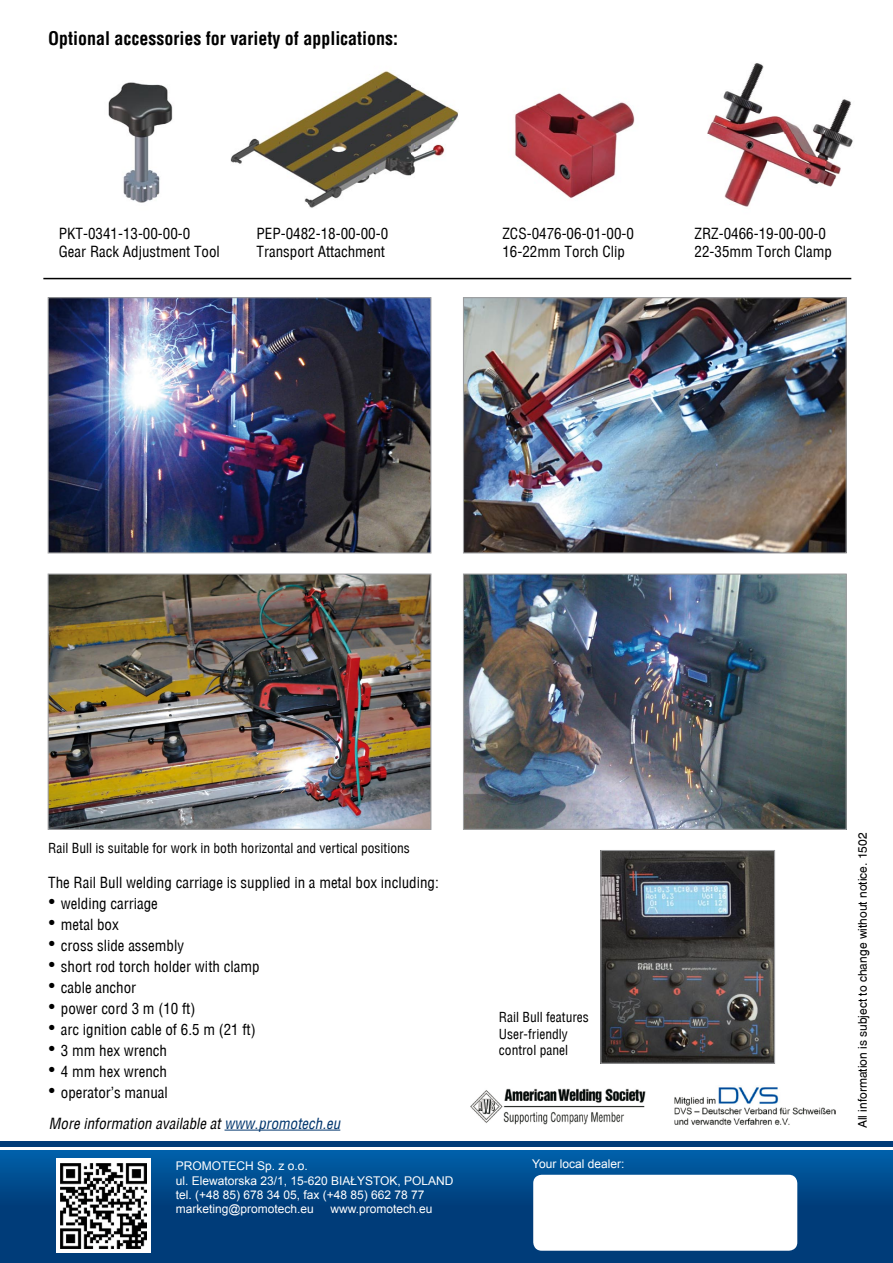
<style>
.page{position:relative;width:893px;height:1263px;background:#fff}
.page>*{position:absolute;margin:0;border:0;box-sizing:border-box;transform-origin:0 0}
.t1{font:21px/21px "Arial";color:#000;text-align:justify}
.t2{font:700 18px "Switzerland Condensed";color:#000}
.t3{font:15px/21px "Switzerland Condensed";color:#000}
.t4{font:italic 15px "Switzerland Condensed";color:#000}
.t5{font:13.5px/16.2px "Switzerland Condensed";color:#000}
.t6{font:12px/14.4px "Arial";color:#fff}
.t7{font:12px "Switzerland";color:#000}
.s1{color:#00356d}
</style>
<div class="page">
<img style="left:602px;top:852px;width:171px;height:210px">
<div style="left:600px;top:850px;width:175px;height:214px;border:1px solid #9c9d9f"></div>
<img style="left:470px;top:1088px;width:176px;height:37px">
<img style="left:674px;top:1087px;width:161px;height:38px">
<hr style="left:43px;top:278px;width:808px;height:1px;background:#000">
<img style="left:465px;top:575px;width:380px;height:253px">
<div style="left:463px;top:573px;width:384px;height:257px;border:1px solid #9c9d9f"></div>
<img style="left:50px;top:575px;width:379px;height:253px">
<div style="left:48px;top:573px;width:383px;height:257px;border:1px solid #9c9d9f"></div>
<img style="left:465px;top:299px;width:380px;height:252px">
<div style="left:463px;top:297px;width:384px;height:256px;border:1px solid #9c9d9f"></div>
<img style="left:50px;top:299px;width:379px;height:252px">
<div style="left:48px;top:297px;width:383px;height:256px;border:1px solid #9c9d9f"></div>
<hr style="left:225px;top:1129px;width:115px;height:1px;background:#00356d">
<img style="left:108px;top:82px;width:65px;height:121px">
<img style="left:230px;top:71px;width:228px;height:137px">
<img style="left:515px;top:93px;width:120px;height:105px">
<img style="left:707px;top:63px;width:146px;height:144px">
<div style="left:0;top:1150px;width:893px;height:113px;background:linear-gradient(to bottom,#035a9f,#00326c)"></div>
<div style="left:0;top:1141px;width:893px;height:5px;background:#003c79"></div>
<div style="left:56px;top:1159px;width:95px;height:94px;background:#fff"></div>
<div style="left:533px;top:1175px;width:264px;height:76px;background:#fff;border-radius:9px"></div>
<img style="left:61px;top:1163px;width:85px;height:85px">
<p class="t2" style="left:48px;top:28px;width:352px">Optional accessories for variety of applications:</p>
<p class="t3" style="left:59px;top:225px;width:163px;line-height:18px">PKT-0341-13-00-00-0<br>Gear Rack Adjustment Tool</p>
<p class="t3" style="left:257px;top:225px;width:133px;line-height:18px">PEP-0482-18-00-00-0<br>Transport Attachment</p>
<p class="t3" style="left:502px;top:225px;width:133px;line-height:18px">ZCS-0476-06-01-00-0<br>16-22mm Torch Clip</p>
<p class="t3" style="left:694px;top:225px;width:139px;line-height:18px">ZRZ-0466-19-00-00-0<br>22-35mm Torch Clamp</p>
<p class="t5" style="left:48px;top:839px;width:363px">Rail Bull is suitable for work in both horizontal and vertical positions</p>
<p class="t3" style="left:61px;top:872px;width:379px;text-indent:-13px">The Rail Bull welding carriage is supplied in a metal box including: welding carriage<br>metal box<br>cross slide assembly<br>short rod torch holder with clamp<br>cable anchor<br>power cord 3 m (10 ft)<br>arc ignition cable of 6.5 m (21 ft)<br>3 mm hex wrench<br>4 mm hex wrench<br>operator’s manual</p>
<h1 class="t1" style="left:48px;top:891px;width:9px">• • • • • • • • • •</h1>
<p class="t4" style="left:49px;top:1114px;width:293px">More information available at <span class="s1">www.promotech.eu</span></p>
<p class="t6" style="left:176px;top:1159px;width:279px">PROMOTECH Sp. z o.o.<br>ul. Elewatorska 23/1, 15-620 BIAŁYSTOK, POLAND tel. (+48 85) 678 34 05, fax (+48 85) 662 78 77 marketing@promotech.eu</p>
<p class="t6" style="left:331px;top:1202px;width:104px">www.promotech.eu</p>
<p class="t5" style="left:499px;top:1009px;width:91px">Rail Bull features<br>User-friendly control panel</p>
<p class="t6" style="left:532px;top:1156px;width:94px">Your local dealer:</p>
<p class="t7" style="left:855px;top:1128px;width:297px;rotate:-90deg">All information is subject to change without notice. 1502</p>
</div>
